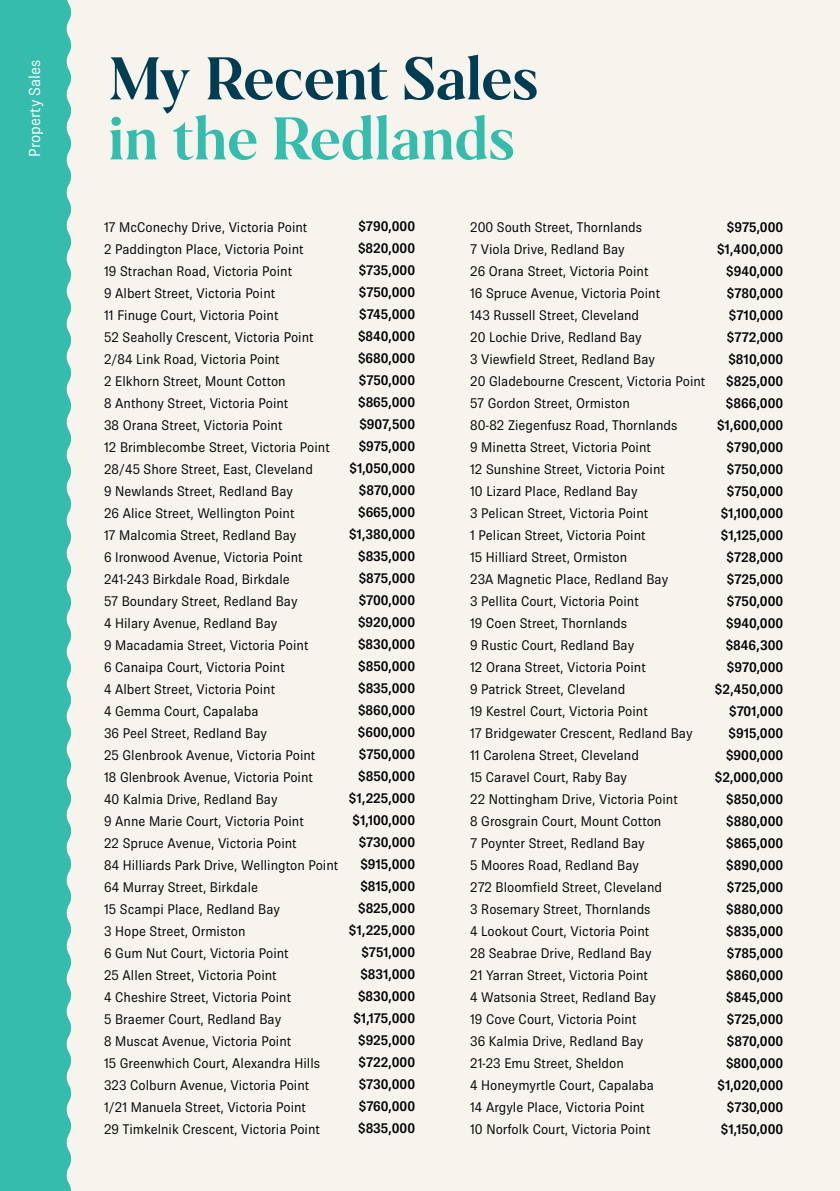
<style>
.page{position:relative;width:840px;height:1191px;background:#fff}
.page>*{position:absolute;margin:0;border:0;box-sizing:border-box;transform-origin:0 0}
.t1{font:60px "Galonia";color:#003c52}
.t2{font:60px "Galonia";letter-spacing:.005em;color:#35bcad}
.t3{font:16px "Brown Pro";color:#fff}
.t4{font:14px/22px "Brown Pro";color:#000}
.t5{font:600 14px/22px "Brown Pro";color:#000;text-align:right}
</style>
<div class="page">
<div style="left:0;top:0;width:839px;height:1191px;background:#f7f3ed"></div>
<div style="left:0;top:0;width:71px;height:1191px;background:#35bcad"></div>
<p class="t3" style="left:26px;top:157px;width:99px;rotate:-90deg">Property Sales</p>
<h1 class="t1" style="left:108px;top:42px;width:431px">My Recent Sales</h1>
<h1 class="t2" style="left:108px;top:102px;width:408px">in the Redlands</h1>
<p class="t5" style="left:349px;top:215px;width:68px">$790,000 $820,000 $735,000 $750,000 $745,000 $840,000 $680,000 $750,000 $865,000 $907,500 $975,000 $1,050,000 $870,000 $665,000 $1,380,000 $835,000 $875,000 $700,000 $920,000 $830,000 $850,000 $835,000 $860,000 $600,000 $750,000 $850,000 $1,225,000 $1,100,000 $730,000 $915,000 $815,000 $825,000 $1,225,000 $751,000 $831,000 $830,000 $1,175,000 $925,000 $722,000 $730,000 $760,000 $835,000</p>
<p class="t4" style="left:104px;top:216px;width:235px">17 McConechy Drive, Victoria Point<br>2 Paddington Place, Victoria Point<br>19 Strachan Road, Victoria Point<br>9 Albert Street, Victoria Point<br>11 Finuge Court, Victoria Point<br>52 Seaholly Crescent, Victoria Point<br>2/84 Link Road, Victoria Point<br>2 Elkhorn Street, Mount Cotton<br>8 Anthony Street, Victoria Point<br>38 Orana Street, Victoria Point<br>12 Brimblecombe Street, Victoria Point<br>28/45 Shore Street, East, Cleveland<br>9 Newlands Street, Redland Bay<br>26 Alice Street, Wellington Point<br>17 Malcomia Street, Redland Bay<br>6 Ironwood Avenue, Victoria Point<br>241-243 Birkdale Road, Birkdale<br>57 Boundary Street, Redland Bay<br>4 Hilary Avenue, Redland Bay<br>9 Macadamia Street, Victoria Point<br>6 Canaipa Court, Victoria Point<br>4 Albert Street, Victoria Point<br>4 Gemma Court, Capalaba<br>36 Peel Street, Redland Bay<br>25 Glenbrook Avenue, Victoria Point<br>18 Glenbrook Avenue, Victoria Point<br>40 Kalmia Drive, Redland Bay<br>9 Anne Marie Court, Victoria Point<br>22 Spruce Avenue, Victoria Point<br>84 Hilliards Park Drive, Wellington Point<br>64 Murray Street, Birkdale<br>15 Scampi Place, Redland Bay<br>3 Hope Street, Ormiston<br>6 Gum Nut Court, Victoria Point<br>25 Allen Street, Victoria Point<br>4 Cheshire Street, Victoria Point<br>5 Braemer Court, Redland Bay<br>8 Muscat Avenue, Victoria Point<br>15 Greenwhich Court, Alexandra Hills<br>323 Colburn Avenue, Victoria Point<br>1/21 Manuela Street, Victoria Point<br>29 Timkelnik Crescent, Victoria Point</p>
<p class="t4" style="left:470px;top:216px;width:236px">200 South Street, Thornlands<br>7 Viola Drive, Redland Bay<br>26 Orana Street, Victoria Point<br>16 Spruce Avenue, Victoria Point<br>143 Russell Street, Cleveland<br>20 Lochie Drive, Redland Bay<br>3 Viewfield Street, Redland Bay<br>20 Gladebourne Crescent, Victoria Point<br>57 Gordon Street, Ormiston<br>80-82 Ziegenfusz Road, Thornlands<br>9 Minetta Street, Victoria Point<br>12 Sunshine Street, Victoria Point<br>10 Lizard Place, Redland Bay<br>3 Pelican Street, Victoria Point<br>1 Pelican Street, Victoria Point<br>15 Hilliard Street, Ormiston<br>23A Magnetic Place, Redland Bay<br>3 Pellita Court, Victoria Point<br>19 Coen Street, Thornlands<br>9 Rustic Court, Redland Bay<br>12 Orana Street, Victoria Point<br>9 Patrick Street, Cleveland<br>19 Kestrel Court, Victoria Point<br>17 Bridgewater Crescent, Redland Bay<br>11 Carolena Street, Cleveland<br>15 Caravel Court, Raby Bay<br>22 Nottingham Drive, Victoria Point<br>8 Grosgrain Court, Mount Cotton<br>7 Poynter Street, Redland Bay<br>5 Moores Road, Redland Bay<br>272 Bloomfield Street, Cleveland<br>3 Rosemary Street, Thornlands<br>4 Lookout Court, Victoria Point<br>28 Seabrae Drive, Redland Bay<br>21 Yarran Street, Victoria Point<br>4 Watsonia Street, Redland Bay<br>19 Cove Court, Victoria Point<br>36 Kalmia Drive, Redland Bay<br>21-23 Emu Street, Sheldon<br>4 Honeymyrtle Court, Capalaba<br>14 Argyle Place, Victoria Point<br>10 Norfolk Court, Victoria Point</p>
<p class="t5" style="left:714px;top:216px;width:70px">$975,000 $1,400,000 $940,000 $780,000 $710,000 $772,000 $810,000 $825,000 $866,000 $1,600,000 $790,000 $750,000 $750,000 $1,100,000 $1,125,000 $728,000 $725,000 $750,000 $940,000 $846,300 $970,000 $2,450,000 $701,000 $915,000 $900,000 $2,000,000 $850,000 $880,000 $865,000 $890,000 $725,000 $880,000 $835,000 $785,000 $860,000 $845,000 $725,000 $870,000 $800,000 $1,020,000 $730,000 $1,150,000</p>
</div>
